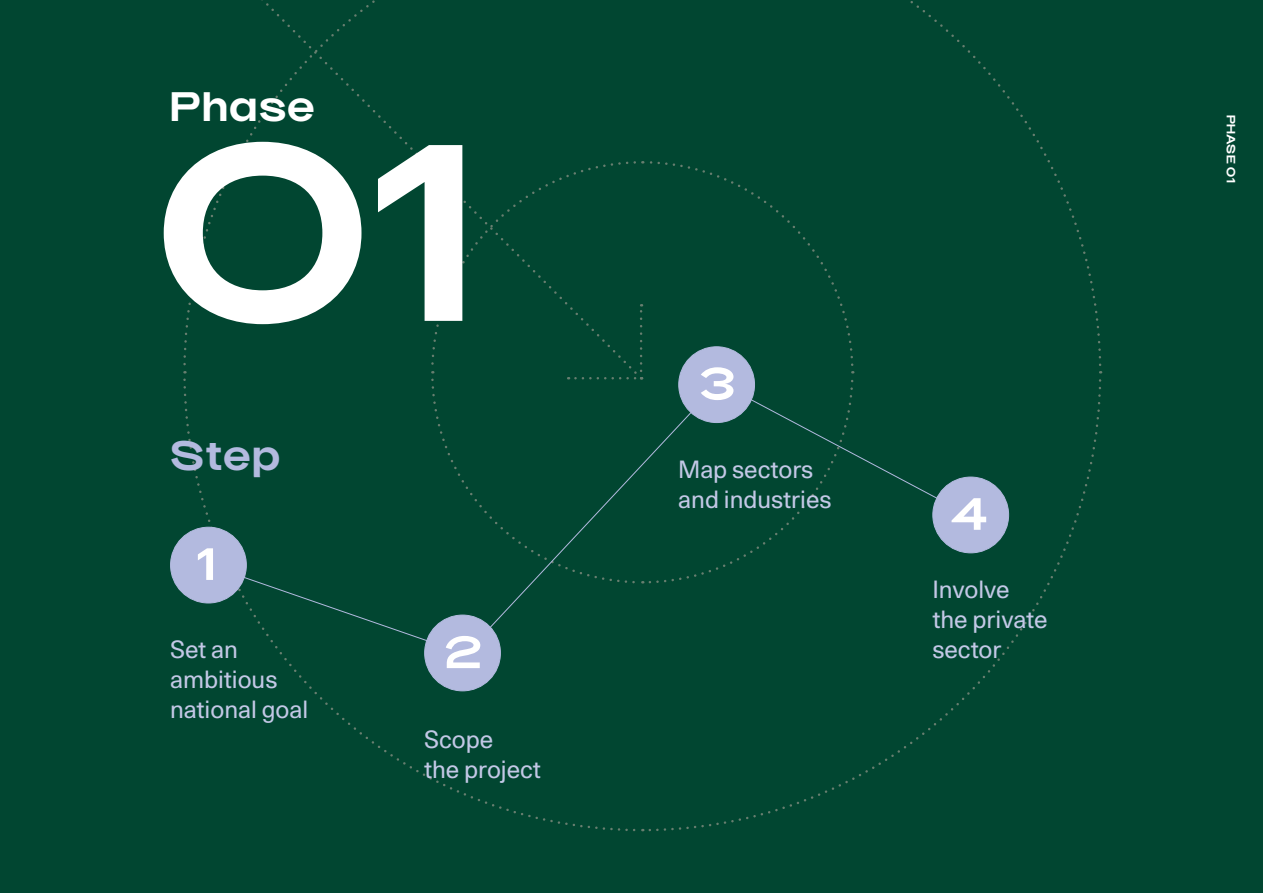
<style>
.page{position:relative;width:1263px;height:893px;background:#014631}
.page>*{position:absolute;margin:0;border:0;box-sizing:border-box;transform-origin:0 0}
.ES_PARTNERSKAB_Rubri{font:700 36px "Broad Sans";letter-spacing:.05em;color:#fff}
.ES_PARTNERSKAB_Rubri-2{font:700 36px "Broad Sans";color:#b3badf}
.SoG_Mellemrubrik_9_5{font:24px/30px "Unica 77 LL";color:#c3c8e6}
.ES_PARTNERSKAB_Rubri-3{font:700 10.5px "Broad Sans";letter-spacing:.05em;color:#fff}
</style>
<div class="page">
<div style="left:647px;top:373px;width:456px;height:459px;background:#014631"></div>
<div style="left:643px;top:0;width:459px;height:367px;background:#014631"></div>
<div style="left:182px;top:379px;width:459px;height:454px;background:#014631"></div>
<div style="left:130px;top:0;width:512px;height:379px;background:#014631"></div>
<svg style="left:164px;top:142px;width:298px;height:182px"></svg>
<div style="left:171px;top:527px;width:75px;height:76px;background:#b3badf;border-radius:50%"></div>
<div style="left:425px;top:615px;width:75px;height:76px;background:#b3badf;border-radius:50%"></div>
<div style="left:933px;top:477px;width:75px;height:76px;background:#b3badf;border-radius:50%"></div>
<svg style="left:198px;top:160px;width:788px;height:508px;background:#155442"></svg>
<div style="left:678px;top:346px;width:77px;height:77px;border:1px solid #b3badf;border-radius:50%"></div>
<p class="ES_PARTNERSKAB_Rubri" style="left:170px;top:85px;width:146px">Phase</p>
<p class="ES_PARTNERSKAB_Rubri-2" style="left:170px;top:433px;width:111px">Step</p>
<p class="SoG_Mellemrubrik_9_5" style="left:170px;top:634px;width:140px">Set an ambitious national goal</p>
<p class="SoG_Mellemrubrik_9_5" style="left:424px;top:724px;width:71px">Scope</p>
<p class="SoG_Mellemrubrik_9_5" style="left:424px;top:754px;width:118px">the project</p>
<p class="SoG_Mellemrubrik_9_5" style="left:678px;top:454px;width:137px">Map sectors</p>
<p class="SoG_Mellemrubrik_9_5" style="left:678px;top:484px;width:155px">and industries</p>
<p class="SoG_Mellemrubrik_9_5" style="left:932px;top:574px;width:79px">Involve</p>
<p class="SoG_Mellemrubrik_9_5" style="left:932px;top:604px;width:117px">the private</p>
<p class="SoG_Mellemrubrik_9_5" style="left:932px;top:634px;width:71px">sector</p>
<p class="ES_PARTNERSKAB_Rubri-3" style="left:1237px;top:115px;width:70px;rotate:90deg">PHASE 01</p>
</div>
